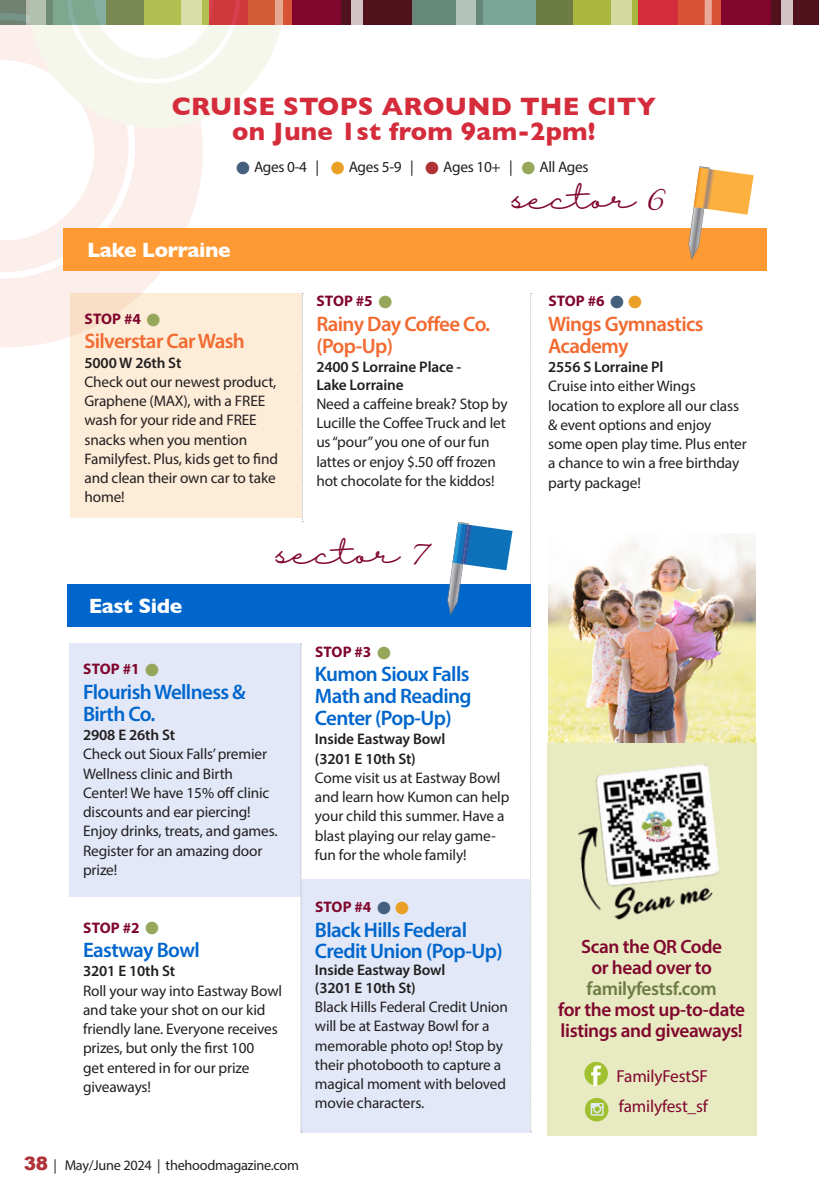
<style>
.page{position:relative;width:819px;height:1197px;background:#fff}
.page>*{position:absolute;margin:0;border:0;box-sizing:border-box;transform-origin:0 0}
.t1{font:28.18px "Halimun";color:#80062d}
.t2{font:700 25.72px/24.5px "Gill Sans";letter-spacing:.01em;color:#d52c3c;text-align:center}
.t3{font:600 21px/21.9px "Myriad Pro";letter-spacing:-.03em;color:#06c}
.t4{font:600 21px/21.9px "Myriad Pro";letter-spacing:-.03em;color:#f26a30}
.t5{font:700 21px "Gill Sans";letter-spacing:-.02em;color:#fff}
.t6{font:600 19.25px/21px "Myriad Pro";letter-spacing:-.02em;color:#80062d;text-align:center}
.t7{font:17.32px "Myriad Pro";letter-spacing:-.01em;color:#80062d}
.t8{font:15.4px/19.2px "Myriad Pro";letter-spacing:-.01em;color:#231f20}
.t9{font:600 15.4px/17.5px "Myriad Pro";letter-spacing:-.01em;color:#231f20}
.t10{font:700 15.4px "Myriad Pro";letter-spacing:.01em;color:#80062d}
.t11{font:14.35px "Myriad Pro";letter-spacing:-.02em;color:#231f20}
.s1{color:#455f7e}
.s2{color:#ea9f26}
.s3{color:#b03239}
.s4{color:#96a75b}
.s5{font-weight:600}
.s6{font-family:"Allura";font-size:38.15px}
.s7{font-family:"Arial";font-weight:900;font-size:18.55px;color:#b03239}
.s8{color:#6c7c42}
</style>
<div class="page">
<div style="left:301px;top:879px;width:229px;height:253px;background:#e2e8f7"></div>
<div style="left:713px;top:0;width:61px;height:25px;background:#80062d"></div>
<div style="left:676px;top:0;width:45px;height:25px;background:#d75334"></div>
<div style="left:534px;top:0;width:41px;height:25px;background:#6c7c42"></div>
<div style="left:479px;top:0;width:57px;height:25px;background:#79a697"></div>
<div style="left:636px;top:0;width:41px;height:25px;background:#d52c3c"></div>
<div style="left:412px;top:0;width:71px;height:25px;background:#668879"></div>
<div style="left:574px;top:0;width:64px;height:25px;background:#a9b73e"></div>
<div style="left:771px;top:0;width:48px;height:25px;background:#50131e"></div>
<div style="left:781px;top:0;width:11px;height:25px;background:#d3c3c6"></div>
<div style="left:705px;top:0;width:7px;height:25px;background:#eaa899"></div>
<div style="left:611px;top:0;width:20px;height:25px;background:#d3da9e"></div>
<div style="left:456px;top:0;width:20px;height:25px;background:#b2c3bb"></div>
<div style="left:283px;top:0;width:62px;height:25px;background:#80062d"></div>
<div style="left:341px;top:0;width:71px;height:25px;background:#50131e"></div>
<div style="left:352px;top:0;width:11px;height:25px;background:#d3c3c6"></div>
<div style="left:0;top:282px;width:152px;height:65px;background:#fbeeeb"></div>
<svg style="left:0;top:0;width:291px;height:282px"></svg>
<div style="left:547px;top:743px;width:210px;height:393px;background:#e8eac2"></div>
<img style="left:578px;top:764px;width:141px;height:156px">
<img style="left:602px;top:770px;width:111px;height:111px">
<div style="left:584px;top:1062px;width:24px;height:23px;background:#a1c030;border-radius:50%"></div>
<div style="left:585px;top:1098px;width:23px;height:23px;background:#a1c030;border-radius:50%"></div>
<svg style="left:591px;top:1066px;width:10px;height:20px"></svg>
<svg style="left:591px;top:1103px;width:13px;height:13px"></svg>
<svg style="left:302px;top:293px;width:1px;height:229px"></svg>
<svg style="left:530px;top:293px;width:2px;height:839px"></svg>
<div style="left:70px;top:293px;width:232px;height:225px;background:#fdecd8"></div>
<div style="left:64px;top:228px;width:703px;height:43px;background:#f93"></div>
<svg style="left:688px;top:166px;width:66px;height:94px"></svg>
<div style="left:67px;top:584px;width:464px;height:42px;background:#06c"></div>
<svg style="left:447px;top:522px;width:19px;height:94px"></svg>
<img style="left:453px;top:525px;width:60px;height:45px">
<img style="left:453px;top:523px;width:16px;height:41px">
<svg style="left:301px;top:644px;width:1px;height:489px"></svg>
<div style="left:69px;top:644px;width:231px;height:253px;background:#e2e8f7"></div>
<img style="left:548px;top:534px;width:208px;height:209px">
<p class="t2" style="left:172px;top:94px;width:486px">CRUISE STOPS AROUND THE CITY on June 1st from 9am-2pm!</p>
<p class="t8" style="left:236px;top:157px;width:354px"><span class="s1">●</span> Ages 0-4 | <span class="s2">●</span> Ages 5-9 | <span class="s3">●</span> Ages 10+ | <span class="s4">●</span> All Ages</p>
<p class="t5" style="left:87px;top:234px;width:145px">Lake Lorraine</p>
<p class="t10" style="left:85px;top:309px;width:77px">STOP #4 <span class="s4">●</span></p>
<p class="t4" style="left:85px;top:330px;width:162px">Silverstar Car Wash</p>
<p class="t8" style="left:85px;top:353px;width:195px"><span class="s5">5000 W 26th St<br></span>Check out our newest product,<br>Graphene (MAX), with a FREE wash for your ride and FREE snacks when you mention<br>Familyfest. Plus, kids get to find and clean their own car to take home!</p>
<p class="t1" style="left:512px;top:182px;width:155px">sector <span class="s6">6</span></p>
<p class="t10" style="left:316px;top:291px;width:77px">STOP #5 <span class="s4">●</span></p>
<p class="t4" style="left:316px;top:312px;width:175px">Rainy Day Coffee Co. (Pop-Up)</p>
<p class="t9" style="left:316px;top:358px;width:146px">2400 S Lorraine Place -<br>Lake Lorraine</p>
<p class="t8" style="left:316px;top:394px;width:193px">Need a caffeine break? Stop by<br>Lucille the Coffee Truck and let us “pour” you one of our fun lattes or enjoy $.50 off frozen hot chocolate for the kiddos!</p>
<p class="t10" style="left:548px;top:291px;width:95px">STOP #6 <span class="s1">●</span> <span class="s2">●</span></p>
<p class="t4" style="left:548px;top:312px;width:157px">Wings Gymnastics<br>Academy</p>
<p class="t9" style="left:548px;top:358px;width:117px">2556 S Lorraine Pl</p>
<p class="t8" style="left:548px;top:376px;width:200px">Cruise into either Wings location to explore all our class &amp; event options and enjoy some open play time. Plus enter a chance to win a free birthday party package!</p>
<p class="t5" style="left:89px;top:589px;width:95px">East Side</p>
<p class="t1" style="left:276px;top:538px;width:152px">sector <span class="s6">7</span></p>
<p class="t10" style="left:83px;top:659px;width:77px">STOP #1 <span class="s4">●</span></p>
<p class="t3" style="left:83px;top:680px;width:164px">Flourish Wellness &amp;<br>Birth Co.</p>
<p class="t8" style="left:83px;top:725px;width:196px"><span class="s5">2908 E 26th St<br></span>Check out Sioux Falls’ premier<br>Wellness clinic and Birth<br>Center! We have 15% off clinic discounts and ear piercing!<br>Enjoy drinks, treats, and games.<br>Register for an amazing door prize!</p>
<p class="t10" style="left:83px;top:917px;width:77px">STOP #2 <span class="s4">●</span></p>
<p class="t3" style="left:83px;top:938px;width:118px">Eastway Bowl</p>
<p class="t9" style="left:83px;top:962px;width:94px">3201 E 10th St</p>
<p class="t8" style="left:83px;top:980px;width:200px">Roll your way into Eastway Bowl and take your shot on our kid friendly lane. Everyone receives prizes, but only the first 100<br>get entered in for our prize giveaways!</p>
<p class="t10" style="left:315px;top:642px;width:77px">STOP #3 <span class="s4">●</span></p>
<p class="t3" style="left:315px;top:663px;width:158px;text-align:justify">Kumon Sioux Falls Math and Reading Center (Pop-Up)</p>
<p class="t8" style="left:315px;top:729px;width:196px"><span class="s5">Inside Eastway Bowl<br>(3201 E 10th St)<br></span>Come visit us at Eastway Bowl and learn how Kumon can help your child this summer. Have a blast playing our relay game&shy;fun for the whole family!</p>
<p class="t10" style="left:315px;top:897px;width:95px">STOP #4 <span class="s1">●</span> <span class="s2">●</span></p>
<p class="t3" style="left:315px;top:919px;width:189px;line-height:21px">Black Hills Federal<br>Credit Union (Pop-Up)</p>
<p class="t9" style="left:315px;top:961px;width:132px">Inside Eastway Bowl (3201 E 10th St)</p>
<p class="t8" style="left:315px;top:997px;width:195px">Black Hills Federal Credit Union will be at Eastway Bowl for a memorable photo op! Stop by their photobooth to capture a magical moment with beloved movie characters.</p>
<p class="t11" style="left:24px;top:1157px;width:277px"><span class="s7">38</span> | May/June 2024 | thehoodmagazine.com</p>
<p class="t6" style="left:558px;top:936px;width:188px">Scan the QR Code<br>or head over to <span class="s8">familyfestsf.com<br></span>for the most up-to-date listings and giveaways!</p>
<p class="t7" style="left:617px;top:1066px;width:93px">FamilyFestSF</p>
<p class="t7" style="left:619px;top:1096px;width:91px">familyfest_sf</p>
</div>
